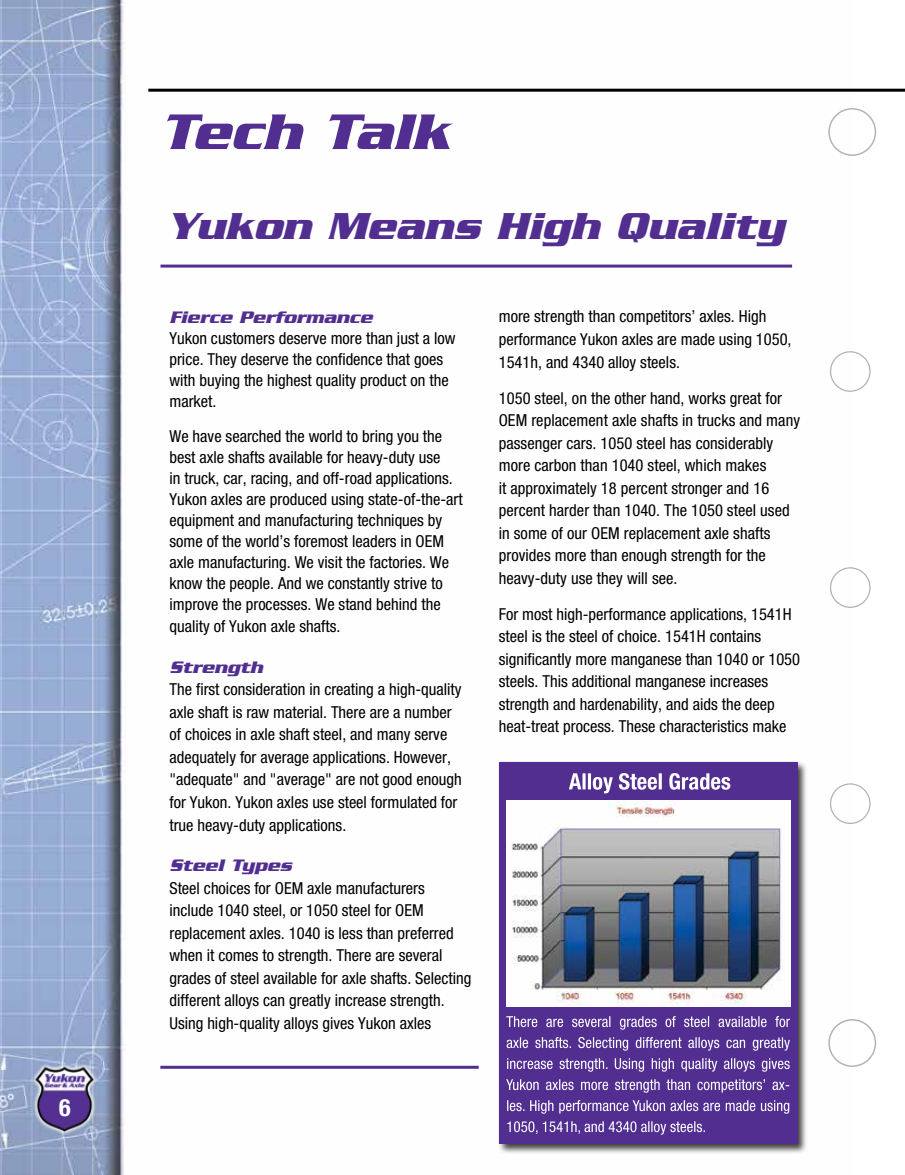
<style>
.page{position:relative;width:905px;height:1175px;background:#fff}
.page>*{position:absolute;margin:0;border:0;box-sizing:border-box;transform-origin:0 0}
.t1{font:italic 700 54px "Serpentine";color:#522e91}
.t2{font:italic 700 40.5px "Serpentine";color:#522e91}
.t3{font:700 condensed 24px "Helvetica Neue";color:#fff}
.t4{font:italic 700 18px "Serpentine";color:#522e91}
.t5{font:condensed 16.5px/22.5px "Helvetica Neue";color:#000}
</style>
<div class="page">
<img style="left:0;top:0;width:853px;height:1174px">
<img style="left:30px;top:1064px;width:69px;height:76px">
<div style="left:829px;top:109px;width:46px;height:46px;background:#fff;border-radius:50%"></div>
<div style="left:828px;top:108px;width:48px;height:48px;border:2px solid #000;border-radius:50%"></div>
<div style="left:829px;top:1019px;width:46px;height:47px;background:#fff;border-radius:50%"></div>
<div style="left:828px;top:1019px;width:48px;height:47px;border:2px solid #000;border-radius:50%"></div>
<div style="left:830px;top:352px;width:39px;height:39px;background:#fff;border-radius:50%"></div>
<div style="left:829px;top:351px;width:41px;height:41px;border:1px solid #000;border-radius:50%"></div>
<div style="left:830px;top:568px;width:39px;height:39px;background:#fff;border-radius:50%"></div>
<div style="left:829px;top:567px;width:41px;height:41px;border:1px solid #000;border-radius:50%"></div>
<div style="left:830px;top:784px;width:39px;height:39px;background:#fff;border-radius:50%"></div>
<div style="left:829px;top:783px;width:41px;height:41px;border:1px solid #000;border-radius:50%"></div>
<hr style="left:148px;top:89px;width:756px;height:3px;background:#000">
<div style="left:497px;top:760px;width:311px;height:393px;background:#000;opacity:.75"></div>
<div style="left:499px;top:762px;width:298px;height:381px;background:#522e91"></div>
<img style="left:506px;top:800px;width:284px;height:206px">
<svg style="left:569px;top:773px;width:161px;height:20px"></svg>
<svg style="left:507px;top:1121px;width:198px;height:13px"></svg>
<svg style="left:507px;top:1100px;width:282px;height:13px"></svg>
<svg style="left:506px;top:1079px;width:283px;height:13px"></svg>
<svg style="left:507px;top:1058px;width:282px;height:13px"></svg>
<svg style="left:506px;top:1037px;width:284px;height:13px"></svg>
<svg style="left:506px;top:1016px;width:284px;height:13px"></svg>
<hr style="left:160px;top:1065px;width:318px;height:3px;background:#522e91">
<hr style="left:160px;top:264px;width:632px;height:3px;background:#522e91">
<h3 class="t3" style="left:59px;top:1087px;width:13px">6</h3>
<h1 class="t1" style="left:160px;top:100px;width:291px">Tech Talk</h1>
<h2 class="t2" style="left:167px;top:203px;width:619px">Yukon Means High Quality</h2>
<p class="t4" style="left:169px;top:307px;width:205px">Fierce Performance</p>
<p class="t5" style="left:169px;top:328px;width:288px;line-height:21px">Yukon customers deserve more than just a low price. They deserve the confidence that goes with buying the highest quality product on the market.</p>
<p class="t5" style="left:169px;top:425px;width:295px;line-height:21px">We have searched the world to bring you the best axle shafts available for heavy-duty use<br>in truck, car, racing, and off-road applications.<br>Yukon axles are produced using state-of-the-art equipment and manufacturing techniques by some of the world’s foremost leaders in OEM axle manufacturing. We visit the factories. We know the people. And we constantly strive to improve the processes. We stand behind the</p>
<p class="t5" style="left:169px;top:615px;width:172px">quality of Yukon axle shafts.</p>
<p class="t4" style="left:169px;top:656px;width:95px">Strength</p>
<p class="t5" style="left:169px;top:678px;width:294px">The first consideration in creating a high-quality axle shaft is raw material. There are a number of choices in axle shaft steel, and many serve adequately for average applications. However, "adequate" and "average" are not good enough for Yukon. Yukon axles use steel formulated for true heavy-duty applications.</p>
<p class="t4" style="left:169px;top:854px;width:124px">Steel Types</p>
<p class="t5" style="left:169px;top:876px;width:303px">Steel choices for OEM axle manufacturers include 1040 steel, or 1050 steel for OEM replacement axles. 1040 is less than preferred when it comes to strength. There are several grades of steel available for axle shafts. Selecting different alloys can greatly increase strength.<br>Using high-quality alloys gives Yukon axles</p>
<p class="t5" style="left:498px;top:305px;width:294px">more strength than competitors’ axles. High performance Yukon axles are made using 1050,<br>1541h, and 4340 alloy steels.</p>
<p class="t5" style="left:498px;top:386px;width:303px">1050 steel, on the other hand, works great for OEM replacement axle shafts in trucks and many passenger cars. 1050 steel has considerably more carbon than 1040 steel, which makes<br>it approximately 18 percent stronger and 16 percent harder than 1040. The 1050 steel used in some of our OEM replacement axle shafts provides more than enough strength for the heavy-duty use they will see.</p>
<p class="t5" style="left:498px;top:602px;width:303px">For most high-performance applications, 1541H steel is the steel of choice. 1541H contains significantly more manganese than 1040 or 1050 steels. This additional manganese increases strength and hardenability, and aids the deep heat-treat process. These characteristics make</p>
</div>
